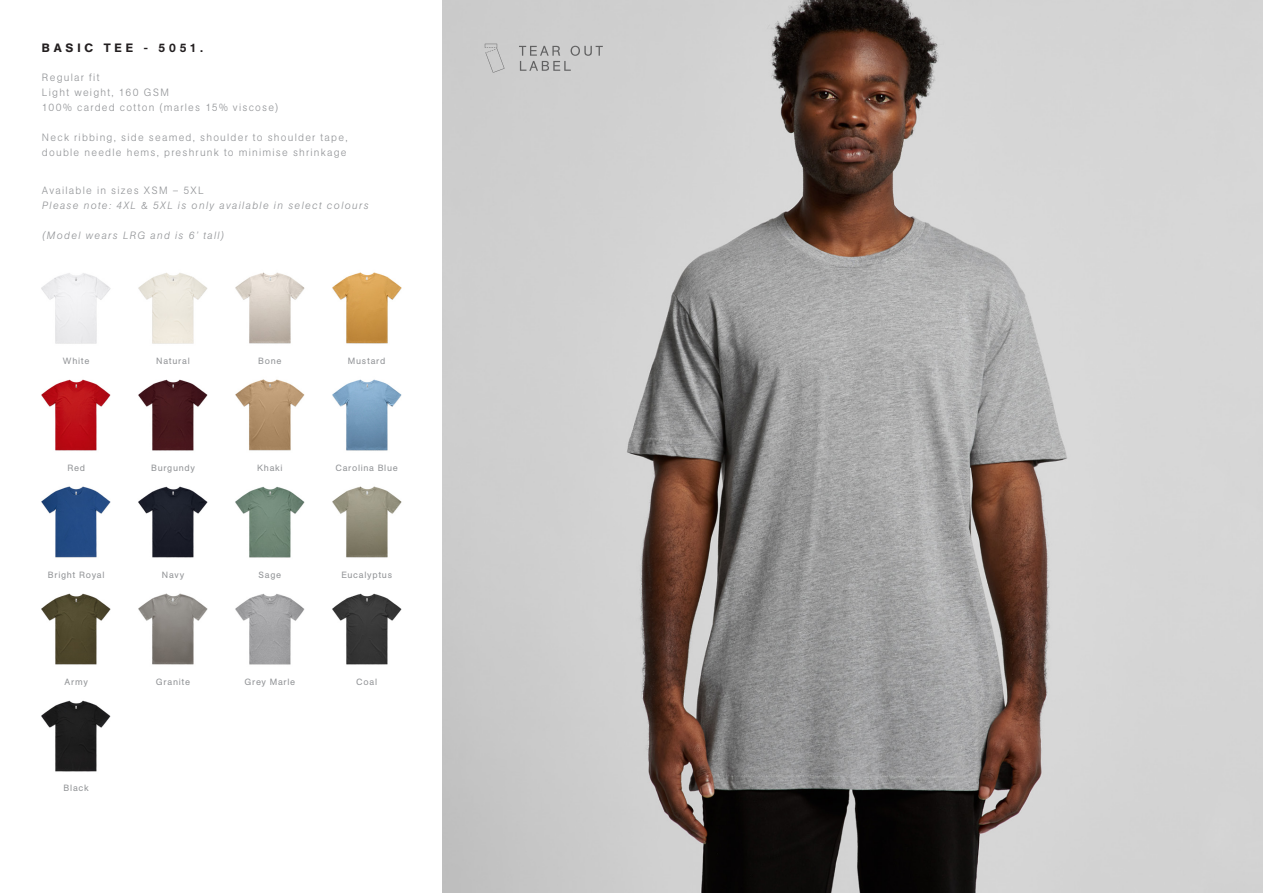
<style>
.page{position:relative;width:1263px;height:893px;background:#fff}
.page>*{position:absolute;margin:0;border:0;box-sizing:border-box;transform-origin:0 0}
.t1{font:500 12px "AG Book Pro";letter-spacing:.325em;color:#231f20}
.t2{font:300 10.5px/15px "AG Book Pro";letter-spacing:.115em;color:#939598}
.t3{font:italic 300 10.5px/15px "AG Book Pro";letter-spacing:.125em;color:#939598}
.t4{font:9px "AG Book Pro";letter-spacing:.075em;color:#939598}
.s1{font-style:normal}
</style>
<div class="page">
<img style="left:442px;top:0;width:821px;height:893px">
<svg style="left:519px;top:46px;width:84px;height:25px"></svg>
<svg style="left:497px;top:48px;width:7px;height:21px"></svg>
<svg style="left:485px;top:44px;width:12px;height:29px"></svg>
<img style="left:138px;top:273px;width:70px;height:71px">
<img style="left:235px;top:272px;width:70px;height:72px">
<img style="left:235px;top:379px;width:70px;height:72px">
<img style="left:138px;top:486px;width:70px;height:72px">
<img style="left:41px;top:379px;width:70px;height:72px">
<img style="left:332px;top:379px;width:70px;height:72px">
<img style="left:332px;top:486px;width:70px;height:72px">
<img style="left:332px;top:593px;width:70px;height:72px">
<img style="left:41px;top:273px;width:70px;height:71px">
<img style="left:138px;top:379px;width:70px;height:72px">
<img style="left:41px;top:486px;width:70px;height:72px">
<img style="left:41px;top:593px;width:70px;height:72px">
<img style="left:138px;top:593px;width:70px;height:72px">
<img style="left:235px;top:593px;width:70px;height:72px">
<img style="left:41px;top:700px;width:70px;height:72px">
<img style="left:332px;top:272px;width:70px;height:72px">
<img style="left:235px;top:486px;width:70px;height:72px">
<p class="t1" style="left:42px;top:40px;width:162px">BASIC TEE - 5051.</p>
<p class="t2" style="left:42px;top:69px;width:238px">Regular fit<br>Light weight, 160 GSM<br>100% carded cotton (marles 15% viscose)</p>
<p class="t2" style="left:42px;top:129px;width:307px">Neck ribbing, side seamed, shoulder to shoulder tape, double needle hems, preshrunk to minimise shrinkage</p>
<p class="t3" style="left:42px;top:182px;width:328px"><span class="s1">Available in sizes XSM – 5XL<br></span>Please note: 4XL &amp; 5XL is only available in select colours</p>
<p class="t3" style="left:42px;top:227px;width:184px">(Model wears LRG and is 6’ tall)</p>
<p class="t4" style="left:63px;top:355px;width:28px">White</p>
<p class="t4" style="left:156px;top:355px;width:35px">Natural</p>
<p class="t4" style="left:258px;top:355px;width:25px">Bone</p>
<p class="t4" style="left:348px;top:355px;width:39px">Mustard</p>
<p class="t4" style="left:67px;top:462px;width:19px">Red</p>
<p class="t4" style="left:336px;top:462px;width:64px">Carolina Blue</p>
<p class="t4" style="left:151px;top:462px;width:45px">Burgundy</p>
<p class="t4" style="left:257px;top:462px;width:27px">Khaki</p>
<p class="t4" style="left:48px;top:569px;width:58px">Bright Royal</p>
<p class="t4" style="left:162px;top:569px;width:24px">Navy</p>
<p class="t4" style="left:259px;top:569px;width:24px">Sage</p>
<p class="t4" style="left:341px;top:569px;width:52px">Eucalyptus</p>
<p class="t4" style="left:65px;top:676px;width:25px">Army</p>
<p class="t4" style="left:156px;top:676px;width:36px">Granite</p>
<p class="t4" style="left:244px;top:676px;width:52px">Grey Marle</p>
<p class="t4" style="left:356px;top:676px;width:22px">Coal</p>
<p class="t4" style="left:64px;top:782px;width:27px">Black</p>
</div>
